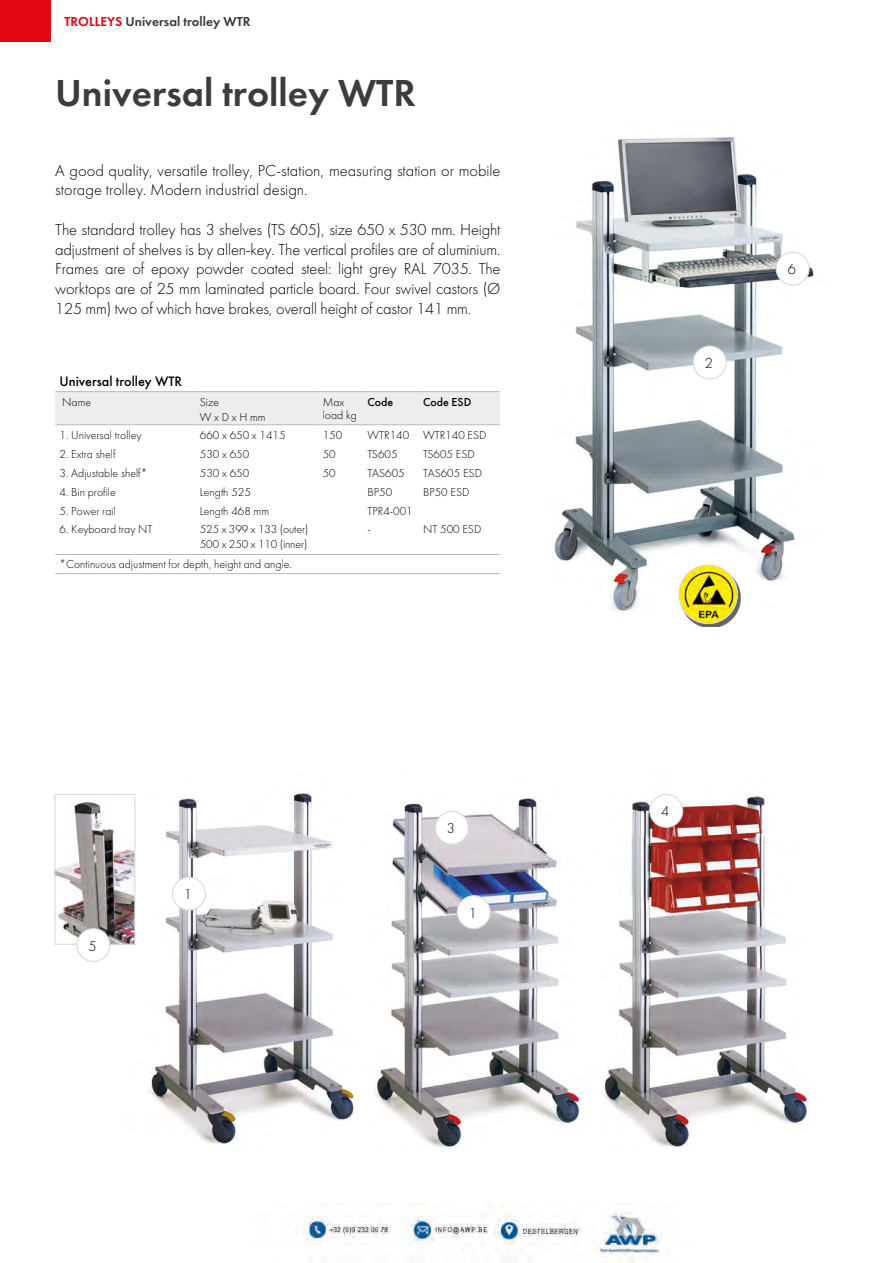
<style>
.page{position:relative;width:893px;height:1263px;background:#fff}
.page>*{position:absolute;margin:0;border:0;box-sizing:border-box;transform-origin:0 0}
.t1{font:39px "Futura Demi";color:#3c3c3b}
.t2{font:300 16.5px/19.8px "Futura";color:#000}
.t3{font:300 15px "Futura";color:#000}
.t4{font:500 14.25px "Futura";color:#000}
.t5{font:13.5px "Futura Demi";color:#3c3c3b}
.t6{font:300 12px/15px "Futura";color:#000}
.t7{font:500 12px "Futura";color:#000}
.s1{color:#e30613}
</style>
<div class="page">
<img style="left:135px;top:793px;width:673px;height:355px">
<img style="left:554px;top:136px;width:260px;height:477px">
<div style="left:457px;top:896px;width:33px;height:32px;background:#fff;border-radius:50%"></div>
<div style="left:457px;top:895px;width:34px;height:34px;border:1px solid #dadada;border-radius:50%"></div>
<div style="left:693px;top:346px;width:33px;height:33px;background:#fff;border-radius:50%"></div>
<div style="left:693px;top:345px;width:34px;height:34px;border:1px solid #dadada;border-radius:50%"></div>
<div style="left:776px;top:252px;width:33px;height:33px;background:#fff;border-radius:50%"></div>
<div style="left:776px;top:252px;width:34px;height:34px;border:1px solid #dadada;border-radius:50%"></div>
<div style="left:172px;top:877px;width:33px;height:33px;background:#fff;border-radius:50%"></div>
<div style="left:172px;top:877px;width:34px;height:34px;border:1px solid #dadada;border-radius:50%"></div>
<div style="left:435px;top:811px;width:33px;height:33px;background:#fff;border-radius:50%"></div>
<div style="left:435px;top:811px;width:34px;height:34px;border:1px solid #dadada;border-radius:50%"></div>
<div style="left:650px;top:794px;width:33px;height:33px;background:#fff;border-radius:50%"></div>
<div style="left:649px;top:794px;width:34px;height:34px;border:1px solid #dadada;border-radius:50%"></div>
<div style="left:681px;top:567px;width:60px;height:60px;background:#000;opacity:.6"></div>
<img style="left:679px;top:565px;width:58px;height:59px;border-radius:29px">
<div style="left:678px;top:564px;width:60px;height:60px;border:1px solid #dadada;border-radius:50%"></div>
<img style="left:56px;top:802px;width:77px;height:141px">
<div style="left:54px;top:794px;width:81px;height:151px;border:1px solid #dadada"></div>
<div style="left:77px;top:928px;width:33px;height:33px;background:#fff;border-radius:50%"></div>
<div style="left:76px;top:928px;width:34px;height:34px;border:1px solid #dadada;border-radius:50%"></div>
<div style="left:0;top:0;width:51px;height:42px;background:#e30613"></div>
<div style="left:55px;top:392px;width:445px;height:32px;background:#ededed"></div>
<hr style="left:55px;top:391px;width:141px;height:1px;background:#bababa">
<hr style="left:196px;top:391px;width:122px;height:1px;background:#bababa">
<hr style="left:318px;top:391px;width:45px;height:1px;background:#bababa">
<hr style="left:363px;top:391px;width:56px;height:1px;background:#bababa">
<hr style="left:419px;top:391px;width:81px;height:1px;background:#bababa">
<hr style="left:55px;top:424px;width:141px;height:1px;background:#bababa">
<hr style="left:196px;top:424px;width:122px;height:1px;background:#bababa">
<hr style="left:318px;top:424px;width:45px;height:1px;background:#bababa">
<hr style="left:363px;top:424px;width:56px;height:1px;background:#bababa">
<hr style="left:419px;top:424px;width:81px;height:1px;background:#bababa">
<hr style="left:55px;top:554px;width:141px;height:1px;background:#bababa">
<hr style="left:196px;top:554px;width:122px;height:1px;background:#bababa">
<hr style="left:318px;top:554px;width:45px;height:1px;background:#bababa">
<hr style="left:363px;top:554px;width:56px;height:1px;background:#bababa">
<hr style="left:419px;top:554px;width:81px;height:1px;background:#bababa">
<hr style="left:55px;top:573px;width:141px;height:1px;background:#bababa">
<hr style="left:196px;top:573px;width:122px;height:1px;background:#bababa">
<hr style="left:318px;top:573px;width:45px;height:1px;background:#bababa">
<hr style="left:363px;top:573px;width:56px;height:1px;background:#bababa">
<hr style="left:419px;top:573px;width:81px;height:1px;background:#bababa">
<img style="left:302px;top:1203px;width:361px;height:60px">
<p class="t5" style="left:64px;top:13px;width:187px"><span class="s1">TROLLEYS</span> Universal trolley WTR</p>
<h1 class="t1" style="left:55px;top:68px;width:362px">Universal trolley WTR</h1>
<p class="t2" style="left:55px;top:160px;width:447px">A good quality, versatile trolley, PC-station, measuring station or mobile storage trolley. Modern industrial design.</p>
<p class="t2" style="left:55px;top:219px;width:447px;text-align:justify">The standard trolley has 3 shelves (TS 605), size 650 x 530 mm. Height adjustment of shelves is by allen-key. The vertical profiles are of aluminium.<br>Frames are of epoxy powder coated steel: light grey RAL 7035. The worktops are of 25 mm laminated particle board. Four swivel castors (Ø 125 mm) two of which have brakes, overall height of castor 141 mm.</p>
<p class="t4" style="left:60px;top:373px;width:124px">Universal trolley WTR</p>
<p class="t6" style="left:62px;top:394px;width:30px">Name</p>
<p class="t6" style="left:200px;top:394px;width:67px">Size<br>W x D x H mm</p>
<p class="t6" style="left:323px;top:395px;width:36px;line-height:13.5px">Max load kg</p>
<p class="t7" style="left:368px;top:394px;width:27px">Code</p>
<p class="t7" style="left:423px;top:394px;width:50px">Code ESD</p>
<p class="t6" style="left:60px;top:427px;width:84px">1. Universal trolley</p>
<p class="t6" style="left:200px;top:427px;width:87px">660 x 650 x 1415</p>
<p class="t6" style="left:323px;top:427px;width:21px">150</p>
<p class="t6" style="left:368px;top:427px;width:120px">WTR140 WTR140 ESD</p>
<p class="t6" style="left:60px;top:446px;width:58px">2. Extra shelf</p>
<p class="t6" style="left:200px;top:446px;width:51px">530 x 650</p>
<p class="t6" style="left:323px;top:446px;width:15px">50</p>
<p class="t6" style="left:368px;top:446px;width:32px">TS605</p>
<p class="t6" style="left:423px;top:446px;width:53px">TS605 ESD</p>
<p class="t6" style="left:60px;top:466px;width:89px">3. Adjustable shelf*</p>
<p class="t6" style="left:200px;top:466px;width:51px">530 x 650</p>
<p class="t6" style="left:323px;top:466px;width:15px">50</p>
<p class="t6" style="left:368px;top:466px;width:39px">TAS605</p>
<p class="t6" style="left:423px;top:466px;width:60px">TAS605 ESD</p>
<p class="t6" style="left:60px;top:485px;width:58px">4. Bin profile</p>
<p class="t6" style="left:200px;top:485px;width:52px">Length 525</p>
<p class="t6" style="left:368px;top:485px;width:26px">BP50</p>
<p class="t6" style="left:423px;top:485px;width:48px">BP50 ESD</p>
<p class="t6" style="left:60px;top:504px;width:58px">5. Power rail</p>
<p class="t6" style="left:200px;top:504px;width:71px">Length 468 mm</p>
<p class="t6" style="left:368px;top:504px;width:47px">TPR4-001</p>
<p class="t6" style="left:60px;top:522px;width:94px">6. Keyboard tray NT</p>
<p class="t6" style="left:200px;top:522px;width:110px;line-height:14.2px">525 x 399 x 133 (outer)<br>500 x 250 x 110 (inner)</p>
<p class="t6" style="left:368px;top:522px;width:5px">-</p>
<p class="t6" style="left:423px;top:522px;width:60px">NT 500 ESD</p>
<p class="t6" style="left:60px;top:557px;width:234px">*Continuous adjustment for depth, height and angle.</p>
<p class="t3" style="left:88px;top:937px;width:10px">5</p>
<p class="t3" style="left:184px;top:886px;width:10px">1</p>
<p class="t3" style="left:447px;top:820px;width:10px">3</p>
<p class="t3" style="left:469px;top:904px;width:10px">1</p>
<p class="t3" style="left:705px;top:354px;width:10px">2</p>
<p class="t3" style="left:788px;top:261px;width:10px">6</p>
<p class="t3" style="left:661px;top:803px;width:10px">4</p>
</div>
